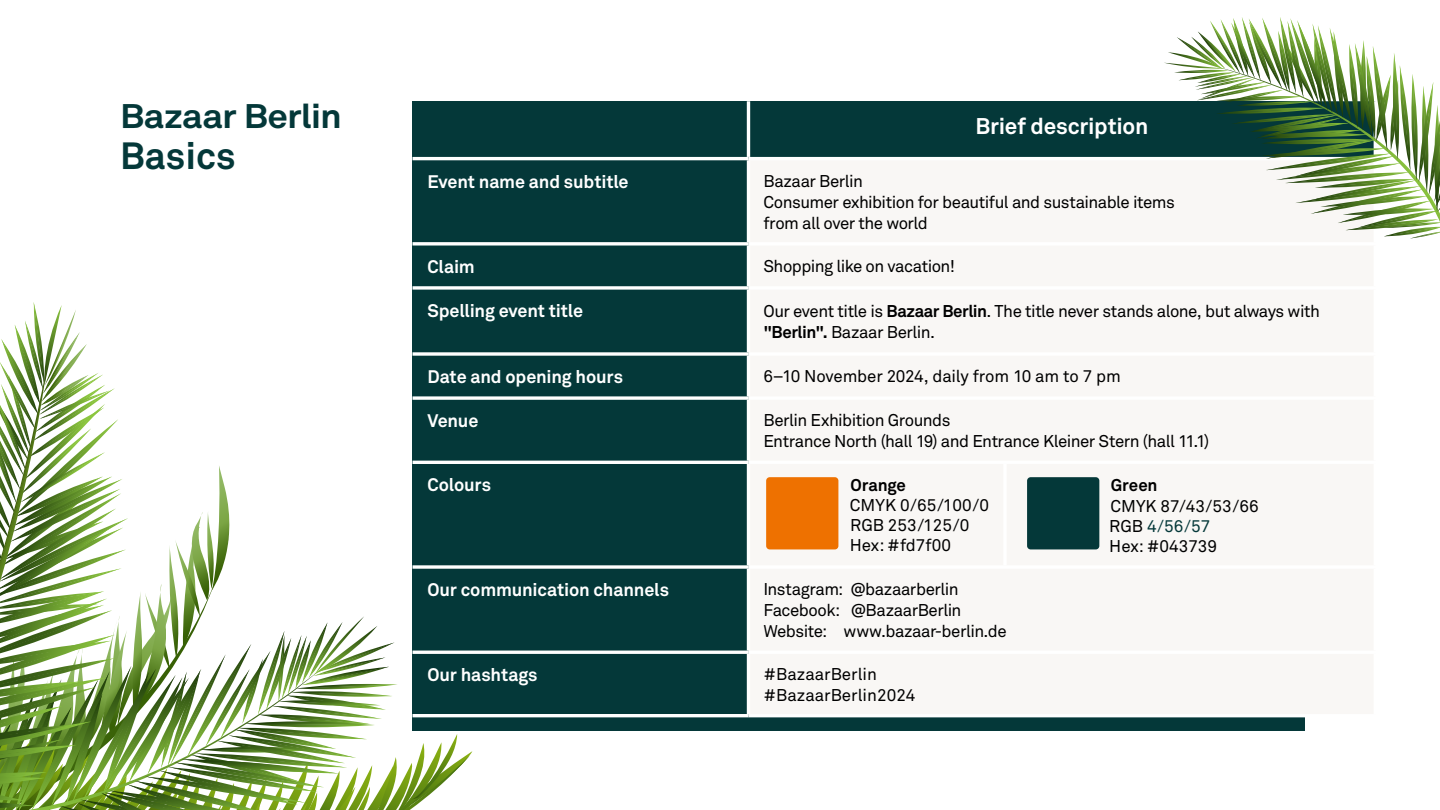
<style>
.page{position:relative;width:1440px;height:810px;background:#fff}
.page>*{position:absolute;margin:0;border:0;box-sizing:border-box;transform-origin:0 0}
.t1{font:700 37.5px "Akkurat Std";color:#043839}
.t2{font:700 33.75px "Akkurat Std";letter-spacing:-.02em;color:#043839;scale:1.09 1}
.t3{font:700 22.5px "Akkurat Std";letter-spacing:-.01em;color:#fff}
.t4{font:700 18px "Akkurat Std";letter-spacing:-.01em;color:#fff}
.t5{font:16.88px/21px "Akkurat Std";letter-spacing:-.03em;color:#000}
.t6{font:16.88px/20.2px "Akkurat Std";color:#000}
.t7{font:700 16.88px "Akkurat Std";letter-spacing:-.005em;color:#000}
.t8{font:16.88px "Akkurat Std";color:#043839}
.s1{font-weight:700}
.s2{color:#000}
</style>
<div class="page">
<div style="left:412px;top:101px;width:700px;height:613px;background:#043839"></div>
<div style="left:750px;top:160px;width:362px;height:554px;background:#f9f7f5"></div>
<hr style="left:413px;top:157px;width:336px;height:3px;background:#fff">
<svg style="left:413px;top:242px;width:336px;height:4px"></svg>
<svg style="left:520px;top:286px;width:229px;height:4px"></svg>
<svg style="left:520px;top:352px;width:229px;height:4px"></svg>
<svg style="left:520px;top:396px;width:229px;height:4px"></svg>
<hr style="left:413px;top:461px;width:336px;height:3px;background:#fff">
<svg style="left:520px;top:565px;width:229px;height:4px"></svg>
<hr style="left:413px;top:651px;width:336px;height:3px;background:#fff">
<hr style="left:747px;top:101px;width:3px;height:56px;background:#fff">
<hr style="left:749px;top:157px;width:256px;height:3px;background:#fff">
<hr style="left:747px;top:160px;width:3px;height:82px;background:#fff">
<hr style="left:1005px;top:157px;width:372px;height:3px;background:#fff">
<hr style="left:749px;top:242px;width:256px;height:4px;background:#fff">
<hr style="left:747px;top:246px;width:3px;height:40px;background:#fff">
<hr style="left:1005px;top:242px;width:372px;height:4px;background:#fff">
<hr style="left:749px;top:286px;width:256px;height:4px;background:#fff">
<hr style="left:747px;top:290px;width:3px;height:62px;background:#fff">
<hr style="left:1005px;top:286px;width:372px;height:4px;background:#fff">
<hr style="left:749px;top:352px;width:256px;height:4px;background:#fff">
<hr style="left:747px;top:356px;width:3px;height:40px;background:#fff">
<hr style="left:1005px;top:352px;width:372px;height:4px;background:#fff">
<hr style="left:749px;top:396px;width:256px;height:4px;background:#fff">
<hr style="left:747px;top:400px;width:3px;height:61px;background:#fff">
<hr style="left:1005px;top:396px;width:372px;height:4px;background:#fff">
<hr style="left:749px;top:461px;width:256px;height:3px;background:#fff">
<hr style="left:747px;top:464px;width:3px;height:101px;background:#fff">
<hr style="left:1005px;top:461px;width:372px;height:3px;background:#fff">
<hr style="left:1003px;top:464px;width:4px;height:101px;background:#fff">
<hr style="left:749px;top:565px;width:256px;height:4px;background:#fff">
<hr style="left:747px;top:569px;width:3px;height:82px;background:#fff">
<hr style="left:1005px;top:565px;width:372px;height:4px;background:#fff">
<hr style="left:749px;top:651px;width:256px;height:3px;background:#fff">
<hr style="left:747px;top:654px;width:3px;height:60px;background:#fff">
<hr style="left:1005px;top:651px;width:372px;height:3px;background:#fff">
<div style="left:1027px;top:477px;width:72px;height:72px;background:#043839;border-radius:4px"></div>
<div style="left:766px;top:477px;width:72px;height:72px;background:#ee7100;border-radius:4px"></div>
<svg style="left:0;top:256px;width:520px;height:554px"></svg>
<svg style="left:1112px;top:17px;width:328px;height:222px"></svg>
<p class="t2" style="left:120px;top:95px;width:205px">Bazaar Berlin</p>
<p class="t1" style="left:120px;top:133px;width:117px">Basics</p>
<p class="t3" style="left:975px;top:112px;width:174px">Brief description</p>
<p class="t4" style="left:428px;top:170px;width:203px">Event name and subtitle</p>
<p class="t5" style="left:764px;top:171px;width:101px">Bazaar Berlin</p>
<p class="t5" style="left:764px;top:192px;width:413px">Consumer exhibition for beautiful and sustainable items</p>
<p class="t5" style="left:764px;top:213px;width:166px">from all over the world</p>
<p class="t4" style="left:428px;top:256px;width:49px">Claim</p>
<p class="t5" style="left:764px;top:256px;width:193px">Shopping like on vacation!</p>
<p class="t4" style="left:428px;top:300px;width:157px">Spelling event title</p>
<p class="t5" style="left:764px;top:301px;width:558px">Our event title is <span class="s1">Bazaar Berlin</span>. The title never stands alone, but always with <span class="s1">"Berlin".</span> Bazaar Berlin.</p>
<p class="t4" style="left:428px;top:366px;width:197px">Date and opening hours</p>
<p class="t5" style="left:764px;top:366px;width:359px">6–10 November 2024, daily from 10 am to 7 pm</p>
<p class="t4" style="left:428px;top:410px;width:52px">Venue</p>
<p class="t5" style="left:764px;top:410px;width:189px">Berlin Exhibition Grounds</p>
<p class="t5" style="left:764px;top:431px;width:447px">Entrance North (hall 19) and Entrance Kleiner Stern (hall 11.1)</p>
<p class="t4" style="left:428px;top:474px;width:65px">Colours</p>
<p class="t7" style="left:851px;top:474px;width:57px">Orange</p>
<p class="t6" style="left:850px;top:495px;width:141px">CMYK 0/65/100/0<br>RGB 253/125/0</p>
<p class="t6" style="left:850px;top:535px;width:103px">Hex: #fd7f00</p>
<p class="t7" style="left:1111px;top:474px;width:48px">Green</p>
<p class="t6" style="left:1110px;top:496px;width:150px">CMYK 87/43/53/66</p>
<p class="t8" style="left:1109px;top:516px;width:103px"><span class="s2">RGB</span> 4/56/57</p>
<p class="t6" style="left:1109px;top:536px;width:109px">Hex: #043739</p>
<p class="t4" style="left:428px;top:579px;width:243px">Our communication channels</p>
<p class="t5" style="left:764px;top:579px;width:197px">Instagram: @bazaarberlin</p>
<p class="t5" style="left:764px;top:600px;width:200px">Facebook: @BazaarBerlin</p>
<p class="t5" style="left:764px;top:621px;width:245px">Website: www.bazaar-berlin.de</p>
<p class="t4" style="left:428px;top:664px;width:112px">Our hashtags</p>
<p class="t6" style="left:764px;top:665px;width:115px">#BazaarBerlin</p>
<p class="t6" style="left:764px;top:685px;width:154px">#BazaarBerlin2024</p>
</div>
